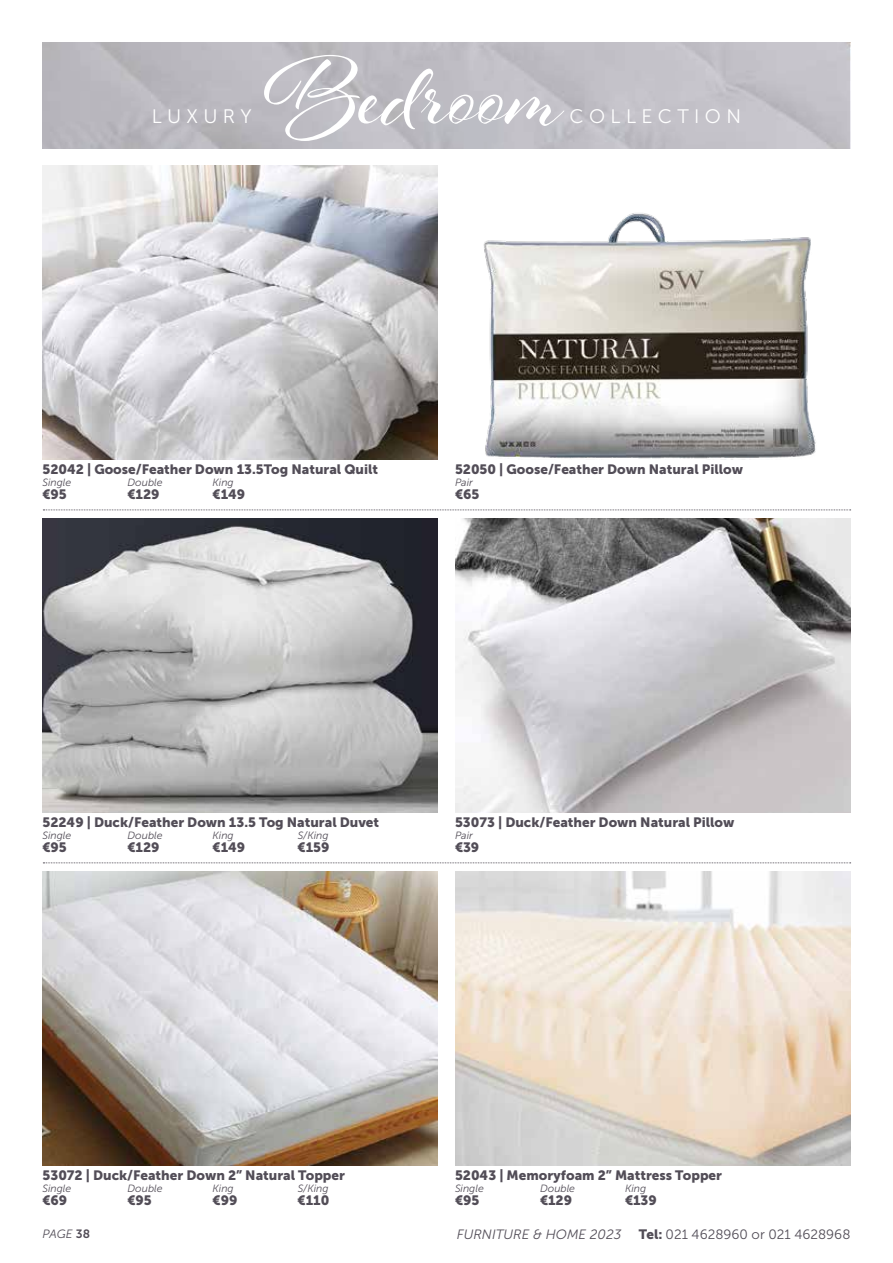
<style>
.page{position:relative;width:893px;height:1263px;background:#fff}
.page>*{position:absolute;margin:0;border:0;box-sizing:border-box;transform-origin:0 0}
.t1{font:105px "Al Fresco";letter-spacing:.02em;color:#fff}
.t2{font:19.5px "Museo Sans 300";letter-spacing:.275em;color:#fff}
.t3{font:13.5px "Museo Sans 900";color:#524d57}
.t4{font:13.5px "Museo Sans 300";color:#524d57}
.t5{font:italic 13.5px "Museo Sans 300";color:#524d57}
.t6{font:italic 12px "Museo Sans 300";color:#524d57}
.t7{font:italic 10.5px "Museo Sans 300";color:#524d57}
.s1{font-family:"Museo Sans 700";font-style:normal}
.s2{font-family:"Museo Sans 900"}
</style>
<div class="page">
<div style="left:43px;top:43px;width:807px;height:106px;background:#bfbdc4"></div>
<img style="left:43px;top:166px;width:395px;height:293px">
<img style="left:43px;top:872px;width:395px;height:293px">
<img style="left:455px;top:872px;width:395px;height:293px">
<img style="left:483px;top:213px;width:333px;height:246px">
<img style="left:455px;top:519px;width:395px;height:293px">
<img style="left:43px;top:519px;width:395px;height:293px">
<svg style="left:43px;top:509px;width:808px;height:1px"></svg>
<svg style="left:43px;top:862px;width:808px;height:1px"></svg>
<h2 class="t2" style="left:152px;top:106px;width:101px">LUXURY</h2>
<h1 class="t1" style="left:264px;top:25px;width:301px">Bedroom</h1>
<h2 class="t2" style="left:570px;top:106px;width:173px">COLLECTION</h2>
<p class="t3" style="left:43px;top:461px;width:337px">52042 | Goose/Feather Down 13.5Tog Natural Quilt</p>
<p class="t7" style="left:43px;top:476px;width:30px">Single</p>
<p class="t7" style="left:128px;top:476px;width:37px">Double</p>
<p class="t7" style="left:213px;top:476px;width:23px">King</p>
<p class="t3" style="left:43px;top:487px;width:26px">€95</p>
<p class="t3" style="left:128px;top:487px;width:34px">€129</p>
<p class="t3" style="left:213px;top:487px;width:34px">€149</p>
<p class="t3" style="left:455px;top:461px;width:290px">52050 | Goose/Feather Down Natural Pillow</p>
<p class="t7" style="left:455px;top:476px;width:19px">Pair</p>
<p class="t3" style="left:455px;top:487px;width:26px">€65</p>
<p class="t3" style="left:43px;top:814px;width:338px">52249 | Duck/Feather Down 13.5 Tog Natural Duvet</p>
<p class="t7" style="left:43px;top:829px;width:30px">Single</p>
<p class="t7" style="left:128px;top:829px;width:37px">Double</p>
<p class="t7" style="left:213px;top:829px;width:23px">King</p>
<p class="t7" style="left:298px;top:829px;width:32px">S/King</p>
<p class="t3" style="left:43px;top:840px;width:26px">€95</p>
<p class="t3" style="left:128px;top:840px;width:34px">€129</p>
<p class="t3" style="left:213px;top:840px;width:34px">€149</p>
<p class="t3" style="left:298px;top:840px;width:33px">€159</p>
<p class="t3" style="left:455px;top:814px;width:281px">53073 | Duck/Feather Down Natural Pillow</p>
<p class="t7" style="left:455px;top:829px;width:19px">Pair</p>
<p class="t3" style="left:455px;top:840px;width:26px">€39</p>
<p class="t3" style="left:43px;top:1167px;width:304px">53072 | Duck/Feather Down 2” Natural Topper</p>
<p class="t7" style="left:43px;top:1182px;width:30px">Single</p>
<p class="t7" style="left:128px;top:1182px;width:37px">Double</p>
<p class="t7" style="left:213px;top:1182px;width:23px">King</p>
<p class="t7" style="left:298px;top:1182px;width:32px">S/King</p>
<p class="t3" style="left:43px;top:1193px;width:26px">€69</p>
<p class="t3" style="left:128px;top:1193px;width:26px">€95</p>
<p class="t3" style="left:213px;top:1193px;width:26px">€99</p>
<p class="t3" style="left:298px;top:1193px;width:33px">€110</p>
<p class="t3" style="left:455px;top:1167px;width:269px">52043 | Memoryfoam 2” Mattress Topper</p>
<p class="t7" style="left:455px;top:1182px;width:30px">Single</p>
<p class="t7" style="left:540px;top:1182px;width:37px">Double</p>
<p class="t7" style="left:625px;top:1182px;width:23px">King</p>
<p class="t3" style="left:455px;top:1193px;width:26px">€95</p>
<p class="t3" style="left:540px;top:1193px;width:34px">€129</p>
<p class="t3" style="left:625px;top:1193px;width:33px">€139</p>
<p class="t6" style="left:43px;top:1227px;width:49px">PAGE <span class="s1">38</span></p>
<p class="t5" style="left:457px;top:1227px;width:166px">FURNITURE &amp; HOME 2023</p>
<p class="t4" style="left:639px;top:1227px;width:213px"><span class="s2">Tel:</span> 021 4628960 or 021 4628968</p>
</div>
